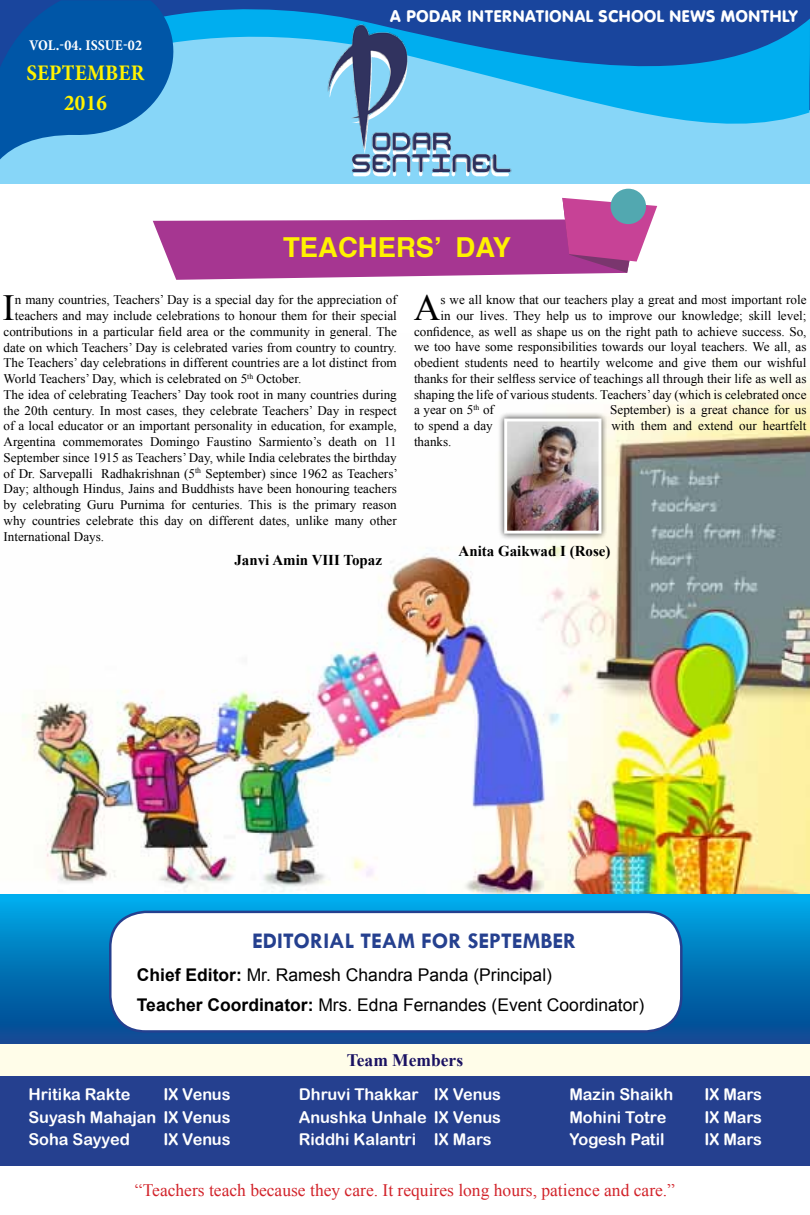
<style>
.page{position:relative;width:810px;height:1215px;background:#fff}
.page>*{position:absolute;margin:0;border:0;box-sizing:border-box;transform-origin:0 0}
.t1{font:36.88px "Times New Roman";color:#000}
.t2{font:700 27.5px "AG Helvetica";color:#fff200}
.t3{font:700 22.5px "Tw Cen";color:#25408f}
.t4{font:700 condensed 22.5px/30px "Minion Pro";letter-spacing:.01em;color:#fff200;text-align:center}
.t5{font:17.5px/30px "Arial";color:#000}
.t6{font:17.5px "Times New Roman";color:#d2232a}
.t7{font:17.5px "VAG Round";color:#fff}
.t8{font:700 17.5px "Times New Roman";color:#1a1262}
.t9{font:16.25px/22.5px "Arial Rounded MT Bold";color:#fff;text-align:justify}
.t10{font:700 15px "Times New Roman";color:#000}
.t11{font:700 condensed 15px "Minion Pro";letter-spacing:.01em;color:#fff}
.t12{font:13.12px "Times New Roman";color:#000}
.s1{font-weight:700}
</style>
<div class="page">
<img style="left:0;top:374px;width:810px;height:521px">
<svg style="left:0;top:895px;width:810px;height:271px;background:#1757a2"></svg>
<div style="left:0;top:1px;width:810px;height:183px;background:#87d6f8"></div>
<svg style="left:197px;top:0;width:613px;height:124px"></svg>
<svg style="left:0;top:0;width:197px;height:159px"></svg>
<img style="left:308px;top:24px;width:201px;height:153px">
<img style="left:328px;top:24px;width:185px;height:149px">
<div style="left:0;top:1044px;width:810px;height:32px;background:#fffde9"></div>
<div style="left:110px;top:912px;width:571px;height:119px;background:#fff;border-radius:35px"></div>
<div style="left:109px;top:911px;width:574px;height:122px;border:2px solid #25408f;border-radius:35px"></div>
<svg style="left:153px;top:198px;width:504px;height:82px"></svg>
<div style="left:611px;top:189px;width:35px;height:35px;background:#52a8b0;border-radius:50%"></div>
<div style="left:498px;top:412px;width:110px;height:128px;background:#000;opacity:.75"></div>
<img style="left:508px;top:423px;width:90px;height:107px">
<div style="left:504px;top:419px;width:98px;height:115px;border:3px solid #fff"></div>
<p class="t11" style="left:29px;top:35px;width:114px">VOL.-04. ISSUE-02</p>
<h3 class="t4" style="left:27px;top:58px;width:119px">SEPTEMBER<br>2016</h3>
<h3 class="t7" style="left:390px;top:6px;width:410px">A PODAR INTERNATIONAL SCHOOL NEWS MONTHLY</h3>
<h2 class="t2" style="left:283px;top:232px;width:230px">TEACHERS’ DAY</h2>
<h1 class="t1" style="left:3px;top:283px;width:14px">I</h1>
<p class="t12" style="left:15px;top:291px;width:383px">n many countries, Teachers’ Day is a special day for the appreciation of</p>
<p class="t12" style="left:15px;top:307px;width:383px">teachers and may include celebrations to honour them for their special</p>
<p class="t12" style="left:4px;top:323px;width:395px">contributions in a particular field area or the community in general. The</p>
<p class="t12" style="left:4px;top:338px;width:395px">date on which Teachers’ Day is celebrated varies from country to country.</p>
<p class="t12" style="left:4px;top:354px;width:395px">The Teachers’ day celebrations in different countries are a lot distinct from</p>
<p class="t12" style="left:4px;top:370px;width:299px">World Teachers’ Day, which is celebrated on 5<sup>th</sup> October.</p>
<p class="t12" style="left:4px;top:386px;width:395px">The idea of celebrating Teachers’ Day took root in many countries during</p>
<p class="t12" style="left:4px;top:401px;width:395px">the 20th century. In most cases, they celebrate Teachers’ Day in respect</p>
<p class="t12" style="left:4px;top:417px;width:395px">of a local educator or an important personality in education, for example,</p>
<p class="t12" style="left:4px;top:433px;width:395px">Argentina commemorates Domingo Faustino Sarmiento’s death on 11</p>
<p class="t12" style="left:4px;top:449px;width:395px">September since 1915 as Teachers’ Day, while India celebrates the birthday</p>
<p class="t12" style="left:4px;top:464px;width:396px">of Dr. Sarvepalli Radhakrishnan (5<sup>th</sup> September) since 1962 as Teachers’</p>
<p class="t12" style="left:4px;top:480px;width:395px">Day; although Hindus, Jains and Buddhists have been honouring teachers</p>
<p class="t12" style="left:4px;top:496px;width:395px">by celebrating Guru Purnima for centuries. This is the primary reason</p>
<p class="t12" style="left:4px;top:512px;width:395px">why countries celebrate this day on different dates, unlike many other</p>
<p class="t12" style="left:4px;top:527px;width:102px">International Days.</p>
<p class="t10" style="left:234px;top:550px;width:149px">Janvi Amin VIII Topaz</p>
<h1 class="t1" style="left:414px;top:283px;width:28px">A</h1>
<p class="t12" style="left:440px;top:291px;width:368px">s we all know that our teachers play a great and most important role</p>
<p class="t12" style="left:440px;top:307px;width:368px">in our lives. They help us to improve our knowledge; skill level;</p>
<p class="t12" style="left:414px;top:322px;width:394px">confidence, as well as shape us on the right path to achieve success. So,</p>
<p class="t12" style="left:414px;top:338px;width:394px">we too have some responsibilities towards our loyal teachers. We all, as</p>
<p class="t12" style="left:414px;top:354px;width:394px">obedient students need to heartily welcome and give them our wishful</p>
<p class="t12" style="left:414px;top:370px;width:394px">thanks for their selfless service of teachings all through their life as well as</p>
<p class="t12" style="left:414px;top:385px;width:394px">shaping the life of various students. Teachers’ day (which is celebrated once</p>
<p class="t12" style="left:414px;top:401px;width:81px">a year on 5<sup>th</sup> of</p>
<p class="t12" style="left:610px;top:401px;width:198px">September) is a great chance for us</p>
<p class="t12" style="left:414px;top:417px;width:80px">to spend a day</p>
<p class="t12" style="left:612px;top:417px;width:197px">with them and extend our heartfelt</p>
<p class="t12" style="left:414px;top:433px;width:39px">thanks.</p>
<p class="t10" style="left:459px;top:541px;width:154px">Anita Gaikwad I (Rose)</p>
<h3 class="t3" style="left:252px;top:927px;width:326px">EDITORIAL TEAM FOR SEPTEMBER</h3>
<h3 class="t5" style="left:137px;top:960px;width:509px"><span class="s1">Chief Editor:</span> Mr. Ramesh Chandra Panda (Principal)<br><span class="s1">Teacher Coordinator:</span> Mrs. Edna Fernandes (Event Coordinator)</h3>
<p class="t9" style="left:28px;top:1083px;width:204px;text-indent:135px">IX Venus Suyash Mahajan IX Venus Soha Sayyed</p>
<p class="t9" style="left:28px;top:1083px;width:104px">Hritika Rakte</p>
<p class="t9" style="left:163px;top:1128px;width:69px">IX Venus</p>
<h3 class="t8" style="left:347px;top:1048px;width:118px">Team Members</h3>
<p class="t9" style="left:299px;top:1083px;width:204px">Dhruvi Thakkar IX Venus Anushka Unhale IX Venus Riddhi Kalantri IX Mars</p>
<p class="t9" style="left:569px;top:1083px;width:105px">Mazin Shaikh</p>
<p class="t9" style="left:704px;top:1083px;width:59px">IX Mars</p>
<p class="t9" style="left:569px;top:1106px;width:98px">Mohini Totre</p>
<p class="t9" style="left:704px;top:1106px;width:59px">IX Mars</p>
<p class="t9" style="left:569px;top:1128px;width:97px">Yogesh Patil</p>
<p class="t9" style="left:704px;top:1128px;width:59px">IX Mars</p>
<h3 class="t6" style="left:135px;top:1178px;width:542px">“Teachers teach because they care. It requires long hours, patience and care.”</h3>
</div>
